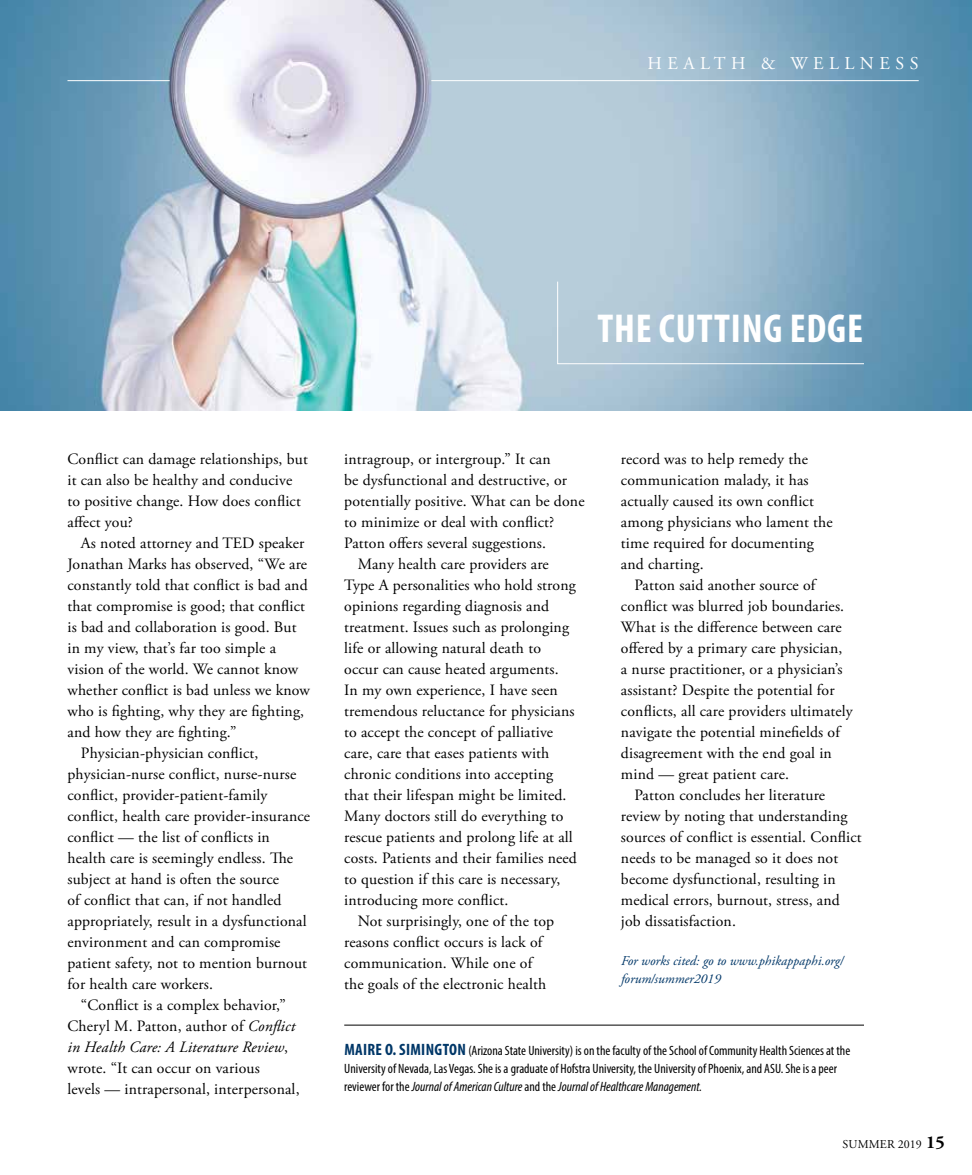
<style>
.page{position:relative;width:972px;height:1175px;background:#fff}
.page>*{position:absolute;margin:0;border:0;box-sizing:border-box;transform-origin:0 0}
.t1{font:700 condensed 40.5px "Myriad Pro";letter-spacing:.02em;color:#fff}
.t2{font:18px "Adobe Garamond Pro";letter-spacing:.305em;color:#fff}
.t3{font:15.75px/21px "Adobe Garamond Pro";letter-spacing:.01em;color:#000}
.t4{font:italic 15.75px "Adobe Garamond Pro";letter-spacing:.01em;color:#000}
.t5{font:condensed 13.5px/18px "Myriad Pro";color:#000}
.t6{font:italic 13.5px/18px "Adobe Garamond Pro";color:#003768}
.t7{font:12px "Adobe Garamond Pro";letter-spacing:.015em;color:#000}
.s1{font-style:italic}
.s2{font-style:normal}
.s3{font-weight:700;font-size:16.5px;color:#003768}
.s4{font-weight:700;font-size:18px}
</style>
<div class="page">
<img style="left:0;top:0;width:972px;height:411px">
<svg style="left:557px;top:281px;width:308px;height:83px"></svg>
<hr style="left:344px;top:1024px;width:520px;height:1px;background:#000">
<hr style="left:431px;top:80px;width:488px;height:1px;background:#fff">
<hr style="left:68px;top:80px;width:102px;height:1px;background:#fff">
<p class="t2" style="left:648px;top:53px;width:272px">HEALTH &amp; WELLNESS</p>
<h1 class="t1" style="left:597px;top:303px;width:267px">THE CUTTING EDGE</h1>
<p class="t3" style="left:68px;top:449px;width:242px">Conflict can damage relationships, but it can also be healthy and conducive to positive change. How does conflict affect you?</p>
<p class="t3" style="left:81px;top:533px;width:225px">As noted attorney and TED speaker</p>
<p class="t3" style="left:68px;top:554px;width:241px">Jonathan Marks has observed, “We are</p>
<p class="t3" style="left:68px;top:575px;width:242px">constantly told that conflict is bad and</p>
<p class="t3" style="left:68px;top:596px;width:239px">that compromise is good; that conflict</p>
<p class="t3" style="left:68px;top:617px;width:231px">is bad and collaboration is good. But</p>
<p class="t3" style="left:68px;top:638px;width:210px">in my view, that’s far too simple a</p>
<p class="t3" style="left:68px;top:659px;width:232px">vision of the world. We cannot know</p>
<p class="t3" style="left:68px;top:680px;width:244px">whether conflict is bad unless we know</p>
<p class="t3" style="left:68px;top:701px;width:238px">who is fighting, why they are fighting,</p>
<p class="t3" style="left:68px;top:722px;width:170px">and how they are fighting.”</p>
<p class="t3" style="left:81px;top:743px;width:179px">Physician-physician conflict,</p>
<p class="t3" style="left:68px;top:764px;width:230px">physician-nurse conflict, nurse-nurse</p>
<p class="t3" style="left:68px;top:785px;width:202px">conflict, provider-patient-family</p>
<p class="t3" style="left:68px;top:806px;width:244px">conflict, health care provider-insurance</p>
<p class="t3" style="left:68px;top:827px;width:204px">conflict — the list of conflicts in</p>
<p class="t3" style="left:68px;top:848px;width:227px">health care is seemingly endless. The</p>
<p class="t3" style="left:68px;top:869px;width:213px">subject at hand is often the source</p>
<p class="t3" style="left:68px;top:890px;width:216px">of conflict that can, if not handled</p>
<p class="t3" style="left:68px;top:911px;width:241px">appropriately, result in a dysfunctional</p>
<p class="t3" style="left:68px;top:932px;width:215px">environment and can compromise</p>
<p class="t3" style="left:68px;top:953px;width:241px">patient safety, not to mention burnout</p>
<p class="t3" style="left:68px;top:974px;width:147px">for health care workers.</p>
<p class="t3" style="left:81px;top:995px;width:206px">“Conflict is a complex behavior,”</p>
<p class="t3" style="left:68px;top:1016px;width:229px">Cheryl M. Patton, author of <span class="s1">Conflict</span></p>
<p class="t4" style="left:68px;top:1037px;width:222px">in Health Care: A Literature Review<span class="s2">,</span></p>
<p class="t3" style="left:68px;top:1058px;width:194px">wrote. “It can occur on various</p>
<p class="t3" style="left:68px;top:1079px;width:234px">levels — intrapersonal, interpersonal,</p>
<p class="t3" style="left:344px;top:449px;width:208px">intragroup, or intergroup.” It can</p>
<p class="t3" style="left:344px;top:470px;width:224px">be dysfunctional and destructive, or</p>
<p class="t3" style="left:344px;top:491px;width:242px">potentially positive. What can be done</p>
<p class="t3" style="left:344px;top:512px;width:211px">to minimize or deal with conflict?</p>
<p class="t3" style="left:344px;top:533px;width:203px">Patton offers several suggestions.</p>
<p class="t3" style="left:358px;top:554px;width:193px">Many health care providers are</p>
<p class="t3" style="left:344px;top:575px;width:233px">Type A personalities who hold strong</p>
<p class="t3" style="left:344px;top:596px;width:207px">opinions regarding diagnosis and</p>
<p class="t3" style="left:344px;top:617px;width:226px">treatment. Issues such as prolonging</p>
<p class="t3" style="left:344px;top:638px;width:198px">life or allowing natural death to</p>
<p class="t3" style="left:344px;top:659px;width:216px">occur can cause heated arguments.</p>
<p class="t3" style="left:344px;top:680px;width:215px">In my own experience, I have seen</p>
<p class="t3" style="left:344px;top:701px;width:232px">tremendous reluctance for physicians</p>
<p class="t3" style="left:344px;top:722px;width:210px">to accept the concept of palliative</p>
<p class="t3" style="left:344px;top:743px;width:207px">care, care that eases patients with</p>
<p class="t3" style="left:344px;top:764px;width:211px">chronic conditions into accepting</p>
<p class="t3" style="left:344px;top:785px;width:224px">that their lifespan might be limited.</p>
<p class="t3" style="left:344px;top:806px;width:221px">Many doctors still do everything to</p>
<p class="t3" style="left:344px;top:827px;width:230px">rescue patients and prolong life at all</p>
<p class="t3" style="left:344px;top:848px;width:234px">costs. Patients and their families need</p>
<p class="t3" style="left:344px;top:869px;width:218px">to question if this care is necessary,</p>
<p class="t3" style="left:344px;top:890px;width:166px">introducing more conflict.</p>
<p class="t3" style="left:358px;top:911px;width:198px">Not surprisingly, one of the top</p>
<p class="t3" style="left:344px;top:932px;width:200px">reasons conflict occurs is lack of</p>
<p class="t3" style="left:344px;top:953px;width:189px">communication. While one of</p>
<p class="t3" style="left:344px;top:974px;width:203px">the goals of the electronic health</p>
<p class="t3" style="left:621px;top:449px;width:213px">record was to help remedy the communication malady, it has actually caused its own conflict among physicians who lament the time required for documenting and charting.</p>
<p class="t3" style="left:634px;top:575px;width:183px">Patton said another source of</p>
<p class="t3" style="left:621px;top:596px;width:225px">conflict was blurred job boundaries.</p>
<p class="t3" style="left:621px;top:617px;width:222px">What is the difference between care</p>
<p class="t3" style="left:621px;top:638px;width:223px">offered by a primary care physician,</p>
<p class="t3" style="left:621px;top:659px;width:223px">a nurse practitioner, or a physician’s</p>
<p class="t3" style="left:621px;top:680px;width:215px">assistant? Despite the potential for</p>
<p class="t3" style="left:621px;top:701px;width:233px">conflicts, all care providers ultimately</p>
<p class="t3" style="left:621px;top:722px;width:220px">navigate the potential minefields of</p>
<p class="t3" style="left:621px;top:743px;width:212px">disagreement with the end goal in</p>
<p class="t3" style="left:621px;top:764px;width:170px">mind — great patient care.</p>
<p class="t3" style="left:634px;top:785px;width:192px">Patton concludes her literature</p>
<p class="t3" style="left:621px;top:806px;width:228px">review by noting that understanding</p>
<p class="t3" style="left:621px;top:827px;width:242px">sources of conflict is essential. Conflict</p>
<p class="t3" style="left:621px;top:848px;width:219px">needs to be managed so it does not</p>
<p class="t3" style="left:621px;top:869px;width:216px">become dysfunctional, resulting in</p>
<p class="t3" style="left:621px;top:890px;width:220px">medical errors, burnout, stress, and</p>
<p class="t3" style="left:621px;top:911px;width:116px">job dissatisfaction.</p>
<p class="t6" style="left:621px;top:952px;width:224px">For works cited: go to www.phikappaphi.org/ forum/summer2019</p>
<p class="t5" style="left:344px;top:1041px;width:507px"><span class="s3">MAIRE O. SIMINGTON</span> (Arizona State University) is on the faculty of the School of Community Health Sciences at the<br>University of Nevada, Las Vegas. She is a graduate of Hofstra University, the University of Phoenix, and ASU. She is a peer reviewer for the <span class="s1">Journal of American Culture</span> and the <span class="s1">Journal of Healthcare Management.</span></p>
<p class="t7" style="left:843px;top:1136px;width:104px">SUMMER 2019 <span class="s4">15</span></p>
</div>
